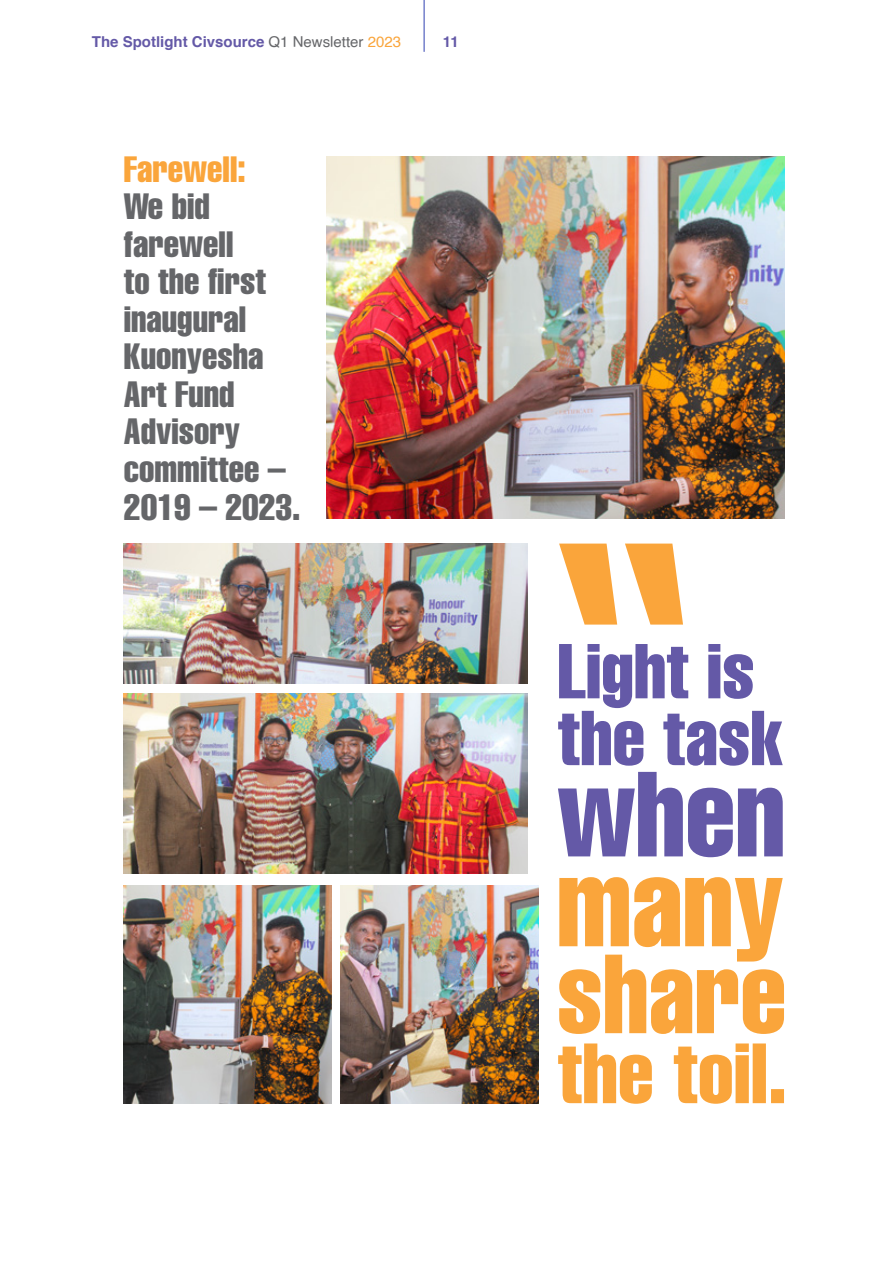
<style>
.page{position:relative;width:893px;height:1263px;background:#fff}
.page>*{position:absolute;margin:0;border:0;box-sizing:border-box;transform-origin:0 0}
.t1{font:extra-condensed 36px/37.5px "Helvetica";color:#656669}
.t2{font:extra-condensed 36px "Helvetica";color:#faa53b}
.t3{font:700 15px "Helvetica";color:#6459a7}
.s1{font-weight:400;color:#656669}
.s2{font-weight:400;color:#faa53b}
</style>
<div class="page">
<svg style="left:559px;top:544px;width:124px;height:81px"></svg>
<svg style="left:558px;top:1043px;width:226px;height:61px"></svg>
<svg style="left:559px;top:877px;width:225px;height:157px"></svg>
<svg style="left:558px;top:772px;width:225px;height:85px"></svg>
<svg style="left:558px;top:644px;width:225px;height:122px"></svg>
<img style="left:124px;top:694px;width:403px;height:180px">
<img style="left:124px;top:544px;width:403px;height:139px">
<img style="left:327px;top:156px;width:457px;height:363px">
<img style="left:124px;top:886px;width:207px;height:218px">
<img style="left:340px;top:886px;width:198px;height:218px">
<hr style="left:423px;top:0;width:2px;height:52px;background:#7580cb">
<p class="t3" style="left:92px;top:30px;width:311px">The Spotlight Civsource <span class="s1">Q1 Newsletter</span> <span class="s2">2023</span></p>
<p class="t3" style="left:443px;top:30px;width:17px">11</p>
<p class="t2" style="left:124px;top:146px;width:123px">Farewell:</p>
<p class="t1" style="left:124px;top:187px;width:178px">We bid farewell<br>to the first inaugural<br>Kuonyesha<br>Art Fund<br>Advisory committee –<br>2019 – 2023.</p>
</div>
